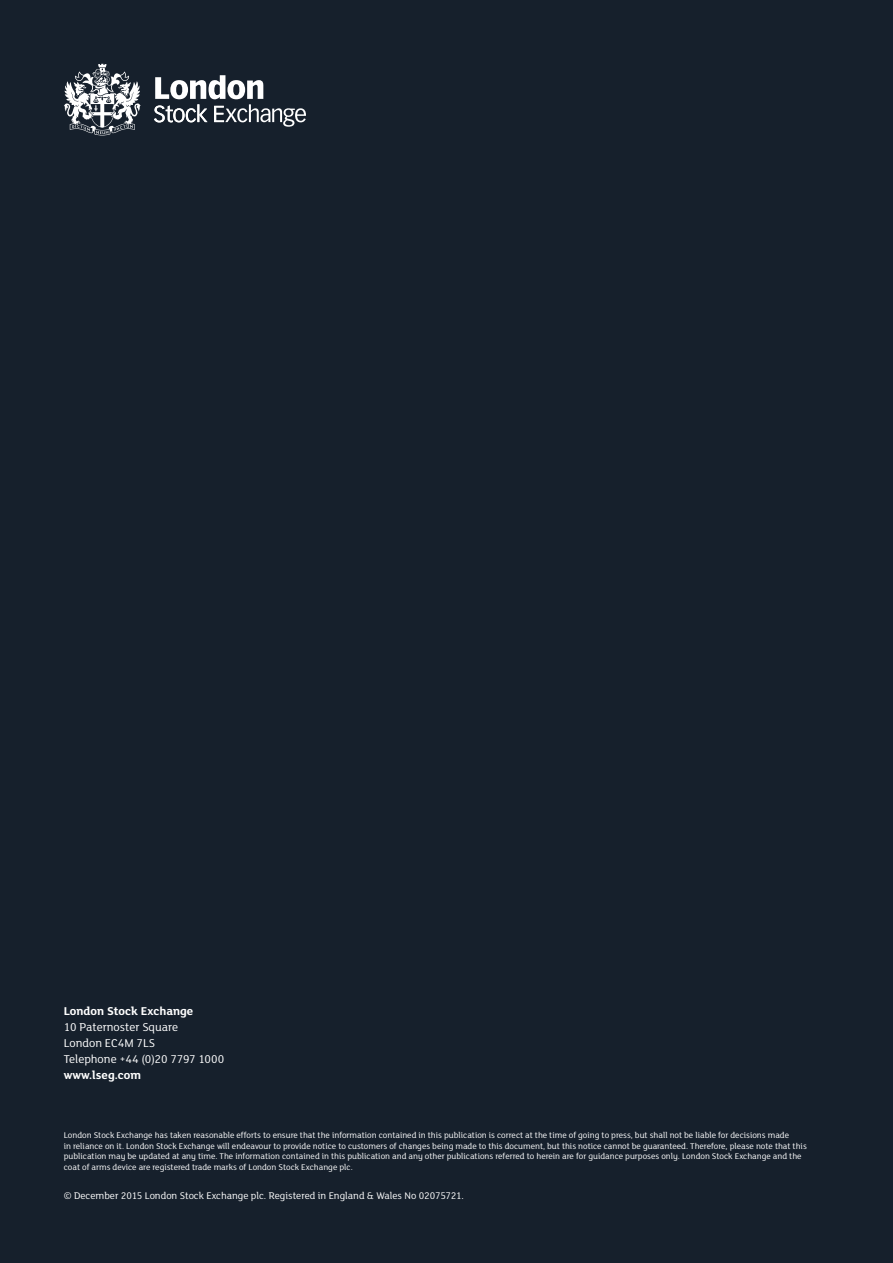
<style>
.page{position:relative;width:893px;height:1263px;background:#16202c}
.page>*{position:absolute;margin:0;border:0;box-sizing:border-box;transform-origin:0 0}
.t1{font:12.3px/16px "FS Lola";color:#fff}
.t2{font:700 12.3px "FS Lola";color:#fff}
.t3{font:10.5px "FS Lola";color:#fff}
.t4{font:9px/10.5px "FS Lola";color:#fff}
</style>
<div class="page">
<svg style="left:64px;top:64px;width:77px;height:71px"></svg>
<svg style="left:154px;top:75px;width:152px;height:52px"></svg>
<h1 class="t2" style="left:64px;top:1002px;width:131px">London Stock Exchange</h1>
<h1 class="t1" style="left:64px;top:1018px;width:162px">10 Paternoster Square<br>London EC4M 7LS<br>Telephone +44 (0)20 7797 1000</h1>
<h1 class="t2" style="left:64px;top:1067px;width:79px">www.lseg.com</h1>
<p class="t4" style="left:64px;top:1129px;width:745px">London Stock Exchange has taken reasonable efforts to ensure that the information contained in this publication is correct at the time of going to press, but shall not be liable for decisions made<br>in reliance on it. London Stock Exchange will endeavour to provide notice to customers of changes being made to this document, but this notice cannot be guaranteed. Therefore, please note that this publication may be updated at any time. The information contained in this publication and any other publications referred to herein are for guidance purposes only. London Stock Exchange and the coat of arms device are registered trade marks of London Stock Exchange plc.</p>
<p class="t3" style="left:64px;top:1189px;width:402px">© December 2015 London Stock Exchange plc. Registered in England &amp; Wales No 02075721.</p>
</div>
